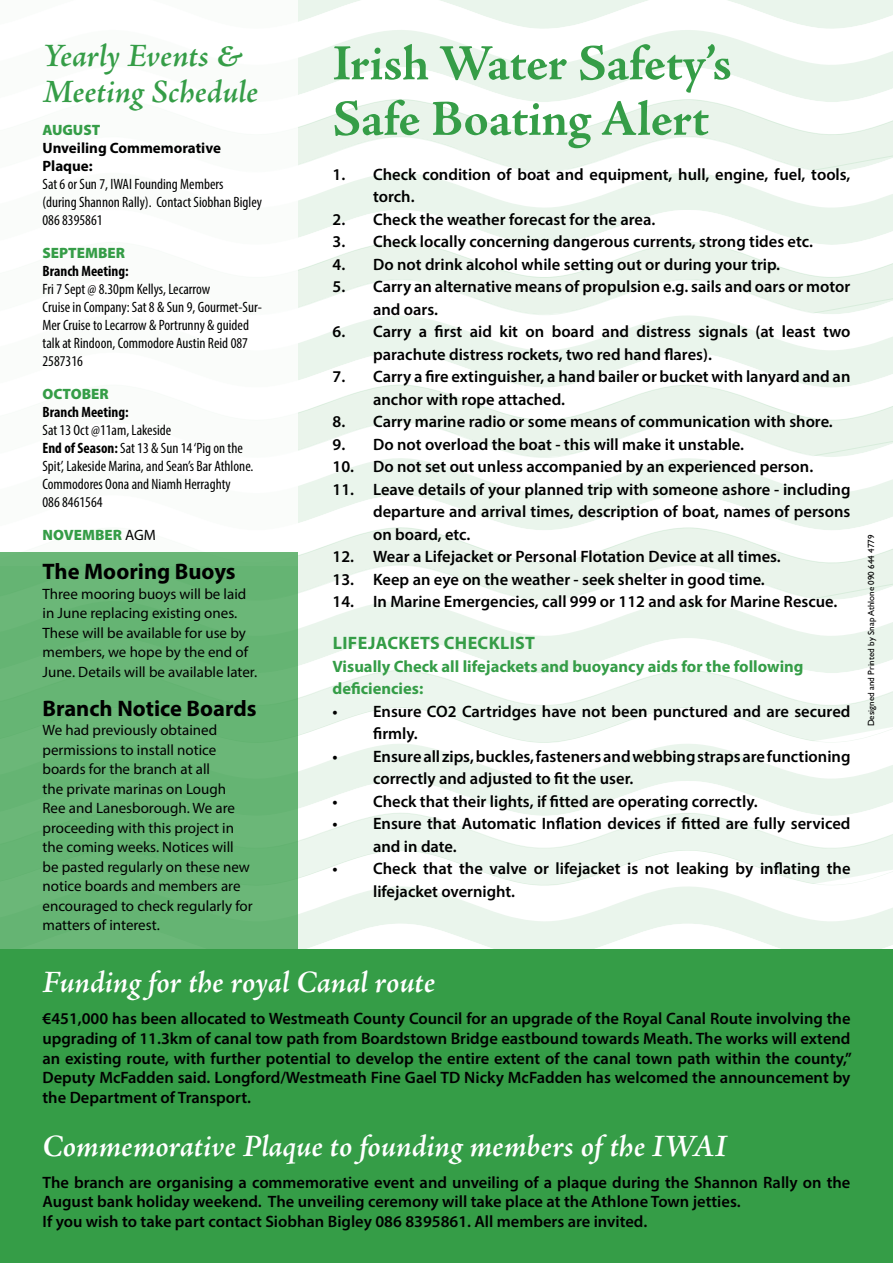
<style>
.page{position:relative;width:893px;height:1263px;background:#fff}
.page>*{position:absolute;margin:0;border:0;box-sizing:border-box;transform-origin:0 0}
.t1{font:700 51px/55.5px "Adobe Jenson Pro";letter-spacing:-.005em;color:#359d47}
.t2{font:italic 600 33px/36px "Adobe Jenson Pro";letter-spacing:-.005em;color:#359d47}
.t3{font:italic 600 31.5px "Adobe Jenson Pro";letter-spacing:-.005em;color:#fff}
.t4{font:700 22.5px "Myriad Pro";color:#000}
.t5{font:700 18px "Myriad Pro";letter-spacing:.02em;color:#359d47}
.t6{font:600 16.5px/22.5px "Myriad Pro";color:#000}
.t7{font:700 16.5px/22.5px "Myriad Pro";color:#359d47}
.t8{font:15px/19.5px "Myriad Pro";color:#000}
.t9{font:condensed 15px/18px "Myriad Pro";color:#000}
.t10{font:900 15px "Myriad Pro";color:#359d47}
.t11{font:700 15px/18px "Myriad Pro";color:#000}
.t12{font:700 condensed 15px "Myriad Pro";color:#000}
.t13{font:9px "Gill Sans";color:#000}
.s1{font-weight:700}
.s2{font-weight:400;color:#000}
</style>
<div class="page">
<svg style="left:298px;top:0;width:595px;height:27px"></svg>
<svg style="left:298px;top:27px;width:595px;height:38px"></svg>
<svg style="left:298px;top:65px;width:595px;height:33px;fill:#eaf5ec"></svg>
<svg style="left:298px;top:98px;width:595px;height:36px"></svg>
<svg style="left:298px;top:134px;width:595px;height:36px;fill:#eaf4eb"></svg>
<svg style="left:298px;top:170px;width:595px;height:38px"></svg>
<svg style="left:298px;top:208px;width:595px;height:32px;fill:#eaf5ec"></svg>
<svg style="left:298px;top:241px;width:595px;height:36px"></svg>
<svg style="left:298px;top:277px;width:595px;height:36px;fill:#eaf4eb"></svg>
<svg style="left:298px;top:313px;width:595px;height:38px"></svg>
<svg style="left:298px;top:351px;width:595px;height:32px;fill:#eaf5ec"></svg>
<svg style="left:298px;top:383px;width:595px;height:37px"></svg>
<svg style="left:298px;top:420px;width:595px;height:35px;fill:#eaf4eb"></svg>
<svg style="left:298px;top:455px;width:595px;height:38px"></svg>
<svg style="left:298px;top:493px;width:595px;height:33px;fill:#eaf5ec"></svg>
<svg style="left:298px;top:526px;width:595px;height:37px"></svg>
<svg style="left:298px;top:563px;width:595px;height:35px;fill:#eaf4eb"></svg>
<svg style="left:298px;top:598px;width:595px;height:38px"></svg>
<svg style="left:298px;top:636px;width:595px;height:33px;fill:#eaf5ec"></svg>
<svg style="left:298px;top:669px;width:595px;height:36px"></svg>
<svg style="left:298px;top:705px;width:595px;height:36px;fill:#ecf6ee"></svg>
<svg style="left:298px;top:741px;width:595px;height:38px"></svg>
<svg style="left:298px;top:779px;width:595px;height:32px;fill:#eaf5ec"></svg>
<svg style="left:298px;top:812px;width:595px;height:36px"></svg>
<svg style="left:298px;top:848px;width:595px;height:36px;fill:#ecf6ee"></svg>
<svg style="left:298px;top:884px;width:595px;height:38px"></svg>
<svg style="left:298px;top:922px;width:595px;height:28px;fill:#eaf5ec"></svg>
<div style="left:0;top:553px;width:298px;height:438px;background:#66b574"></div>
<div style="left:0;top:950px;width:893px;height:313px;background:#359d47"></div>
<h2 class="t2" style="left:43px;top:40px;width:217px">Yearly Events &amp;<br>Meeting Schedule</h2>
<p class="t10" style="left:43px;top:122px;width:59px">AUGUST</p>
<p class="t11" style="left:43px;top:139px;width:180px">Unveiling Commemorative<br>Plaque:</p>
<p class="t9" style="left:43px;top:175px;width:221px">Sat 6 or Sun 7, IWAI Founding Members<br>(during Shannon Rally). Contact Siobhan Bigley<br>086 8395861</p>
<p class="t10" style="left:43px;top:245px;width:84px">SEPTEMBER</p>
<p class="t12" style="left:43px;top:262px;width:88px">Branch Meeting:</p>
<p class="t9" style="left:43px;top:280px;width:221px">Fri 7 Sept @ 8.30pm Kellys, Lecarrow<br>Cruise in Company: Sat 8 &amp; Sun 9, Gourmet-Sur-Mer Cruise to Lecarrow &amp; Portrunny &amp; guided talk at Rindoon, Commodore Austin Reid 087<br>2587316</p>
<p class="t10" style="left:43px;top:386px;width:68px">OCTOBER</p>
<p class="t12" style="left:43px;top:403px;width:88px">Branch Meeting:</p>
<p class="t9" style="left:43px;top:421px;width:213px">Sat 13 Oct @11am, Lakeside<br><span class="s1">End of Season:</span> Sat 13 &amp; Sun 14 ‘Pig on the<br>Spit’, Lakeside Marina, and Sean’s Bar Athlone.<br>Commodores Oona and Niamh Herraghty<br>086 8461564</p>
<p class="t10" style="left:43px;top:527px;width:115px">NOVEMBER <span class="s2">AGM</span></p>
<h3 class="t4" style="left:43px;top:557px;width:195px">The Mooring Buoys</h3>
<p class="t8" style="left:43px;top:584px;width:216px">Three mooring buoys will be laid in June replacing existing ones.<br>These will be available for use by members, we hope by the end of June. Details will be available later.</p>
<h3 class="t4" style="left:43px;top:694px;width:216px">Branch Notice Boards</h3>
<p class="t8" style="left:43px;top:720px;width:212px">We had previously obtained permissions to install notice boards for the branch at all<br>the private marinas on Lough<br>Ree and Lanesborough. We are proceeding with this project in the coming weeks. Notices will be pasted regularly on these new notice boards and members are encouraged to check regularly for matters of interest.</p>
<h1 class="t1" style="left:333px;top:36px;width:401px">Irish Water Safety’s<br>Safe Boating Alert</h1>
<p class="t6" style="left:373px;top:163px;width:479px;text-indent:-41px">1. Check condition of boat and equipment, hull, engine, fuel, tools, torch.</p>
<p class="t6" style="left:333px;top:208px;width:324px">2. Check the weather forecast for the area.</p>
<p class="t6" style="left:333px;top:230px;width:482px">3. Check locally concerning dangerous currents, strong tides etc.</p>
<p class="t6" style="left:333px;top:253px;width:449px">4. Do not drink alcohol while setting out or during your trip.</p>
<p class="t6" style="left:373px;top:275px;width:479px;text-indent:-41px">5. Carry an alternative means of propulsion e.g. sails and oars or motor and oars.</p>
<p class="t6" style="left:373px;top:320px;width:479px;text-indent:-41px">6. Carry a first aid kit on board and distress signals (at least two parachute distress rockets, two red hand flares).</p>
<p class="t6" style="left:373px;top:365px;width:479px;text-indent:-41px">7. Carry a fire extinguisher, a hand bailer or bucket with lanyard and an anchor with rope attached.</p>
<p class="t6" style="left:333px;top:410px;width:502px">8. Carry marine radio or some means of communication with shore.</p>
<p class="t6" style="left:333px;top:433px;width:413px">9. Do not overload the boat - this will make it unstable.</p>
<p class="t6" style="left:333px;top:455px;width:482px">10. Do not set out unless accompanied by an experienced person.</p>
<p class="t6" style="left:373px;top:478px;width:479px;text-align:justify;text-indent:-41px">11. Leave details of your planned trip with someone ashore - including departure and arrival times, description of boat, names of persons on board, etc.</p>
<p class="t6" style="left:333px;top:545px;width:450px">12. Wear a Lifejacket or Personal Flotation Device at all times.</p>
<p class="t6" style="left:333px;top:568px;width:434px">13. Keep an eye on the weather - seek shelter in good time.</p>
<p class="t6" style="left:333px;top:590px;width:506px">14. In Marine Emergencies, call 999 or 112 and ask for Marine Rescue.</p>
<p class="t5" style="left:333px;top:631px;width:204px">LIFEJACKETS CHECKLIST</p>
<p class="t7" style="left:333px;top:654px;width:472px">Visually Check all lifejackets and buoyancy aids for the following deficiencies:</p>
<p class="t6" style="left:373px;top:700px;width:479px;text-indent:-41px">• Ensure CO2 Cartridges have not been punctured and are secured firmly.</p>
<p class="t6" style="left:373px;top:745px;width:479px;text-indent:-41px">• Ensure all zips, buckles, fasteners and webbing straps are functioning correctly and adjusted to fit the user.</p>
<p class="t6" style="left:333px;top:790px;width:427px">• Check that their lights, if fitted are operating correctly.</p>
<p class="t6" style="left:373px;top:812px;width:479px;text-indent:-41px">• Ensure that Automatic Inflation devices if fitted are fully serviced and in date.</p>
<p class="t6" style="left:373px;top:857px;width:479px;text-indent:-41px">• Check that the valve or lifejacket is not leaking by inflating the lifejacket overnight.</p>
<h3 class="t3" style="left:43px;top:964px;width:394px">Funding for the royal Canal route</h3>
<p class="t6" style="left:43px;top:1008px;width:811px;line-height:19.8px;text-align:justify">€451,000 has been allocated to Westmeath County Council for an upgrade of the Royal Canal Route involving the upgrading of 11.3km of canal tow path from Boardstown Bridge eastbound towards Meath. The works will extend an existing route, with further potential to develop the entire extent of the canal town path within the county,” Deputy McFadden said. Longford/Westmeath Fine Gael TD Nicky McFadden has welcomed the announcement by the Department of Transport.</p>
<h3 class="t3" style="left:43px;top:1128px;width:686px">Commemorative Plaque to founding members of the IWAI</h3>
<p class="t6" style="left:43px;top:1172px;width:809px;line-height:19.8px">The branch are organising a commemorative event and unveiling of a plaque during the Shannon Rally on the<br>August bank holiday weekend. The unveiling ceremony will take place at the Athlone Town jetties.<br>If you wish to take part contact Siobhan Bigley 086 8395861. All members are invited.</p>
<p class="t13" style="left:866px;top:726px;width:193px;rotate:-90deg">Designed and Printed by Snap Athlone 090 644 4779</p>
</div>
